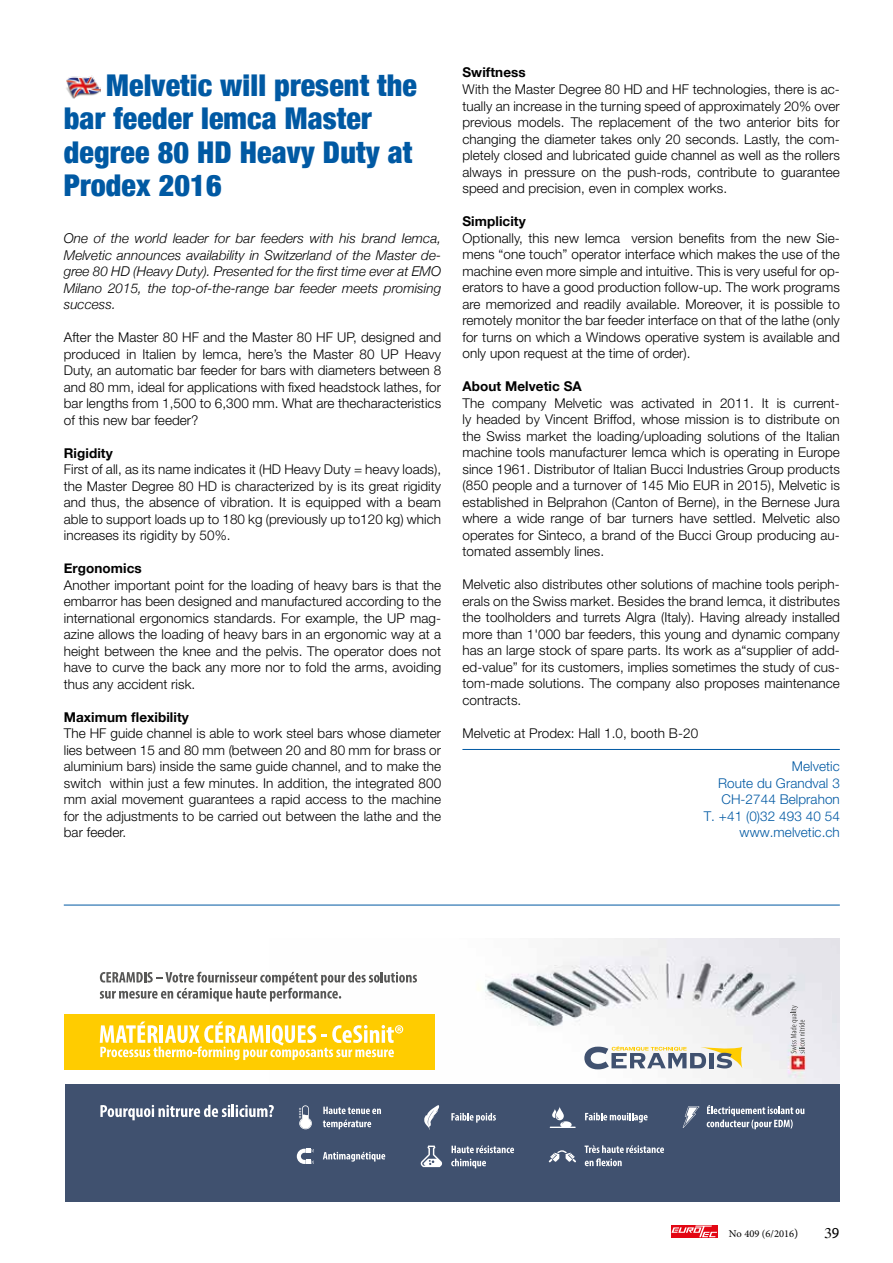
<style>
.page{position:relative;width:893px;height:1263px;background:#fff}
.page>*{position:absolute;margin:0;border:0;box-sizing:border-box;transform-origin:0 0}
.t1{font:900 condensed 30px/33px "Helvetica Neue";letter-spacing:.005em;color:#0059a3}
.t2{font:300 13.5px/16.5px "Helvetica Neue";letter-spacing:.005em;color:#000;text-align:justify}
.t3{font:italic 300 13.5px/16.5px "Helvetica Neue";letter-spacing:.005em;color:#000;text-align:justify}
.t4{font:300 13.5px/16.5px "Helvetica Neue";letter-spacing:.005em;color:#0059a3;text-align:right}
.t5{font:700 13.5px "Helvetica Neue";letter-spacing:.005em;color:#000}
.t6{font:10.5px "Minion Pro";color:#000}
.s1{font-size:12px}
</style>
<div class="page">
<div style="left:671px;top:1225px;width:47px;height:12px;background:#e30613"></div>
<svg style="left:671px;top:1225px;width:46px;height:12px"></svg>
<img style="left:66px;top:75px;width:35px;height:24px">
<img style="left:270px;top:938px;width:561px;height:146px">
<div style="left:65px;top:1084px;width:775px;height:118px;background:#40516f"></div>
<div style="left:65px;top:1014px;width:370px;height:55px;background:#fc0"></div>
<svg style="left:100px;top:972px;width:317px;height:29px"></svg>
<svg style="left:100px;top:1021px;width:303px;height:39px"></svg>
<svg style="left:100px;top:1105px;width:174px;height:15px"></svg>
<svg style="left:323px;top:1106px;width:58px;height:23px"></svg>
<svg style="left:323px;top:1152px;width:62px;height:9px"></svg>
<svg style="left:451px;top:1113px;width:45px;height:9px"></svg>
<svg style="left:451px;top:1145px;width:63px;height:23px"></svg>
<svg style="left:585px;top:1113px;width:63px;height:9px"></svg>
<svg style="left:585px;top:1145px;width:79px;height:21px"></svg>
<svg style="left:707px;top:1105px;width:97px;height:24px"></svg>
<svg style="left:791px;top:1005px;width:14px;height:48px"></svg>
<svg style="left:584px;top:1046px;width:158px;height:23px"></svg>
<svg style="left:299px;top:1105px;width:13px;height:24px"></svg>
<svg style="left:297px;top:1149px;width:17px;height:15px"></svg>
<svg style="left:424px;top:1105px;width:15px;height:25px"></svg>
<svg style="left:421px;top:1145px;width:21px;height:22px"></svg>
<hr style="left:550px;top:1126px;width:26px;height:2px;background:#fff">
<svg style="left:552px;top:1107px;width:20px;height:20px"></svg>
<svg style="left:549px;top:1150px;width:27px;height:12px"></svg>
<svg style="left:683px;top:1106px;width:16px;height:22px"></svg>
<hr style="left:64px;top:904px;width:776px;height:1px;background:#0059a3">
<hr style="left:462px;top:749px;width:378px;height:1px;background:#0059a3">
<h1 class="t1" style="left:64px;top:68px;width:355px;text-indent:43px">Melvetic will present the bar feeder Iemca Master degree 80 HD Heavy Duty at<br>Prodex 2016</h1>
<p class="t3" style="left:64px;top:229px;width:379px">One of the world leader for bar feeders with his brand Iemca, Melvetic announces availability in Switzerland of the Master de&shy;gree 80 HD (Heavy Duty). Presented for the first time ever at EMO Milano 2015, the top-of-the-range bar feeder meets promising success.</p>
<p class="t2" style="left:64px;top:329px;width:379px">After the Master 80 HF and the Master 80 HF UP, designed and produced in Italien by Iemca, here’s the Master 80 UP Heavy Duty, an automatic bar feeder for bars with diameters between 8 and 80 mm, ideal for applications with fixed headstock lathes, for bar lengths from 1,500 to 6,300 mm. What are thecharacteristics of this new bar feeder?</p>
<p class="t5" style="left:64px;top:442px;width:50px">Rigidity</p>
<p class="t2" style="left:64px;top:461px;width:379px">First of all, as its name indicates it (HD Heavy Duty = heavy loads), the Master Degree 80 HD is characterized by is its great rigidity and thus, the absence of vibration. It is equipped with a beam able to support loads up to 180 kg (previously up to120 kg) which increases its rigidity by 50%.</p>
<p class="t5" style="left:64px;top:558px;width:80px">Ergonomics</p>
<p class="t2" style="left:64px;top:576px;width:379px">Another important point for the loading of heavy bars is that the embarror has been designed and manufactured according to the international ergonomics standards. For example, the UP mag&shy;azine allows the loading of heavy bars in an ergonomic way at a height between the knee and the pelvis. The operator does not have to curve the back any more nor to fold the arms, avoiding thus any accident risk.</p>
<p class="t5" style="left:64px;top:706px;width:127px">Maximum flexibility</p>
<p class="t2" style="left:64px;top:725px;width:379px">The HF guide channel is able to work steel bars whose diameter lies between 15 and 80 mm (between 20 and 80 mm for brass or aluminium bars) inside the same guide channel, and to make the switch within just a few minutes. In addition, the integrated 800 mm axial movement guarantees a rapid access to the machine for the adjustments to be carried out between the lathe and the bar feeder.</p>
<p class="t5" style="left:462px;top:62px;width:65px">Swiftness</p>
<p class="t2" style="left:462px;top:81px;width:379px">With the Master Degree 80 HD and HF technologies, there is ac&shy;tually an increase in the turning speed of approximately 20% over previous models. The replacement of the two anterior bits for changing the diameter takes only 20 seconds. Lastly, the com&shy;pletely closed and lubricated guide channel as well as the rollers always in pressure on the push-rods, contribute to guarantee speed and precision, even in complex works.</p>
<p class="t5" style="left:462px;top:211px;width:65px">Simplicity</p>
<p class="t2" style="left:462px;top:230px;width:379px">Optionally, this new Iemca version benefits from the new Sie&shy;mens “one touch” operator interface which makes the use of the machine even more simple and intuitive. This is very useful for op&shy;erators to have a good production follow-up. The work programs are memorized and readily available. Moreover, it is possible to remotely monitor the bar feeder interface on that of the lathe (only for turns on which a Windows operative system is available and only upon request at the time of order).</p>
<p class="t5" style="left:462px;top:376px;width:121px">About Melvetic SA</p>
<p class="t2" style="left:462px;top:394px;width:379px">The company Melvetic was activated in 2011. It is current&shy;ly headed by Vincent Briffod, whose mission is to distribute on the Swiss market the loading/uploading solutions of the Italian machine tools manufacturer Iemca which is operating in Europe since 1961. Distributor of Italian Bucci Industries Group products (850 people and a turnover of 145 Mio EUR in 2015), Melvetic is established in Belprahon (Canton of Berne), in the Bernese Jura where a wide range of bar turners have settled. Melvetic also operates for Sinteco, a brand of the Bucci Group producing au&shy;tomated assembly lines.</p>
<p class="t2" style="left:462px;top:576px;width:379px">Melvetic also distributes other solutions of machine tools periph&shy;erals on the Swiss market. Besides the brand Iemca, it distributes the toolholders and turrets Algra (Italy). Having already installed more than 1'000 bar feeders, this young and dynamic company has an large stock of spare parts. Its work as a“supplier of add&shy;ed-value” for its customers, implies sometimes the study of cus&shy;tom-made solutions. The company also proposes maintenance contracts.</p>
<p class="t2" style="left:462px;top:724px;width:237px">Melvetic at Prodex: Hall 1.0, booth B-20</p>
<p class="t4" style="left:704px;top:758px;width:138px">Melvetic<br>Route du Grandval 3<br>CH-2744 Belprahon<br>T. +41 (0)32 493 40 54 www.melvetic.ch</p>
<p class="t6" style="left:729px;top:1227px;width:71px">No 409 (6/2016<span class="s1">)</span></p>
</div>
